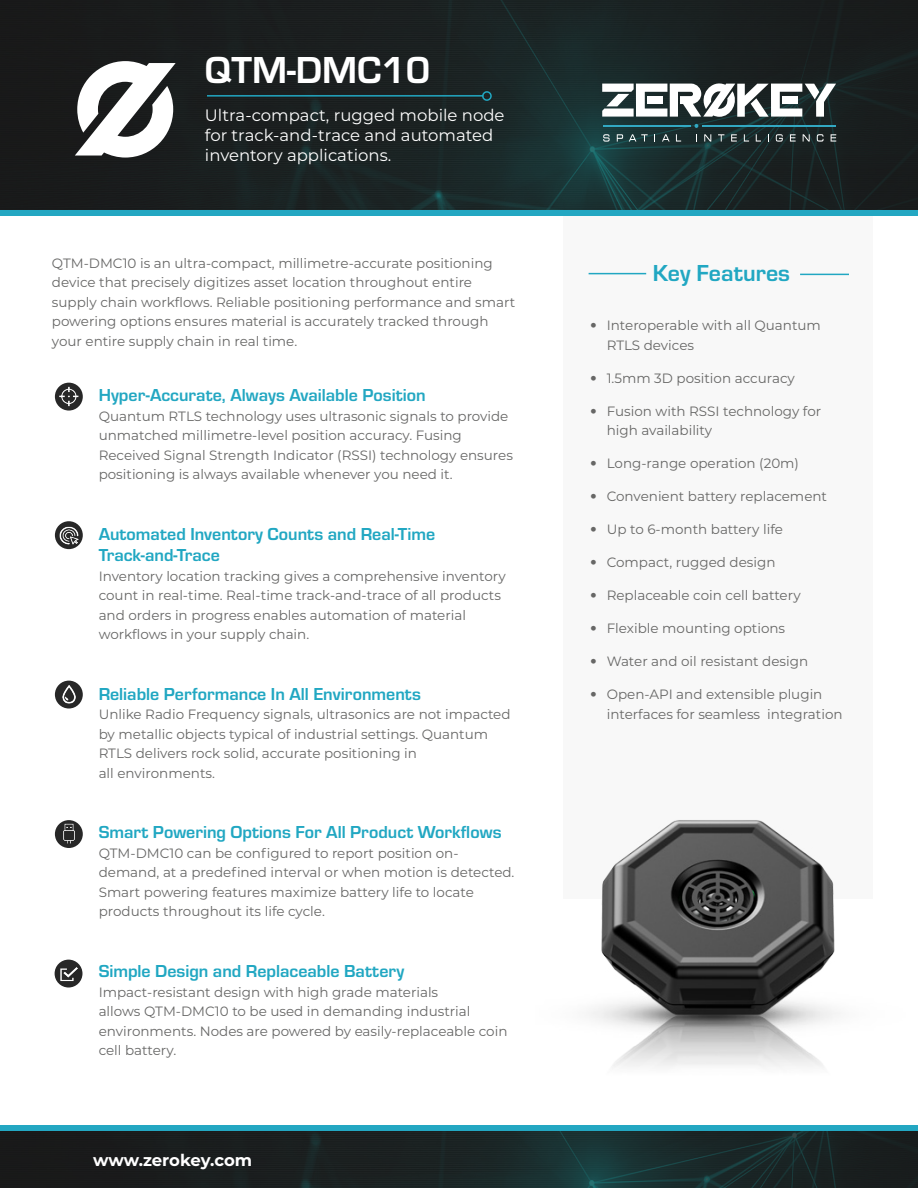
<style>
.page{position:relative;width:918px;height:1188px;background:#fff}
.page>*{position:absolute;margin:0;border:0;box-sizing:border-box;transform-origin:0 0}
.t1{font:700 39px "Eurostile";color:#fff}
.t2{font:700 24px "Eurostile";color:#21a7c2}
.t3{font:700 18px "Eurostile";color:#21a7c2}
.t4{font:700 18px "Eurostile";color:#23a7c2}
.t5{font:16.5px/19.8px "Montserrat";color:#fff}
.t6{font:700 16.5px "Montserrat";letter-spacing:-.01em;color:#fff}
.t7{font:13.5px/19.5px "Montserrat";color:#676766}
.s1{font-family:"Avenir LT Std"}
</style>
<div class="page">
<img style="left:0;top:1130px;width:918px;height:58px">
<img style="left:0;top:0;width:918px;height:210px">
<div style="left:563px;top:202px;width:310px;height:697px;background:#f8f8f8"></div>
<svg style="left:55px;top:383px;width:28px;height:28px"></svg>
<img style="left:57px;top:384px;width:24px;height:24px">
<div style="left:55px;top:960px;width:27px;height:28px;background:#272727;border-radius:50%"></div>
<img style="left:58px;top:963px;width:21px;height:22px">
<div style="left:55px;top:521px;width:28px;height:28px;background:#272727;border-radius:50%"></div>
<img style="left:58px;top:524px;width:22px;height:23px">
<div style="left:55px;top:681px;width:28px;height:28px;background:#272727;border-radius:50%"></div>
<img style="left:59px;top:684px;width:20px;height:20px">
<svg style="left:55px;top:820px;width:28px;height:28px"></svg>
<img style="left:57px;top:822px;width:23px;height:23px">
<hr style="left:589px;top:273px;width:57px;height:1px;background:#21a7c2">
<hr style="left:800px;top:274px;width:49px;height:1px;background:#21a7c2">
<svg style="left:75px;top:61px;width:101px;height:97px"></svg>
<hr style="left:207px;top:95px;width:276px;height:2px;background:#21a7c2">
<div style="left:482px;top:91px;width:10px;height:10px;border:2px solid #21a7c2;border-radius:50%"></div>
<div style="left:0;top:210px;width:918px;height:5px;background:#23a7c2"></div>
<div style="left:0;top:1125px;width:918px;height:5px;background:#23a7c2"></div>
<img style="left:588px;top:820px;width:252px;height:247px">
<svg style="left:695px;top:124px;width:3px;height:4px"></svg>
<hr style="left:603px;top:125px;width:88px;height:1px;background:#32a8c2">
<hr style="left:702px;top:125px;width:134px;height:1px;background:#32a8c2">
<svg style="left:603px;top:134px;width:7px;height:8px"></svg>
<svg style="left:617px;top:134px;width:6px;height:8px"></svg>
<svg style="left:629px;top:134px;width:19px;height:8px"></svg>
<svg style="left:662px;top:134px;width:8px;height:8px"></svg>
<svg style="left:676px;top:134px;width:5px;height:8px"></svg>
<svg style="left:704px;top:134px;width:7px;height:8px"></svg>
<svg style="left:718px;top:134px;width:6px;height:8px"></svg>
<svg style="left:731px;top:134px;width:6px;height:8px"></svg>
<svg style="left:744px;top:134px;width:5px;height:8px"></svg>
<svg style="left:756px;top:134px;width:5px;height:8px"></svg>
<svg style="left:776px;top:134px;width:7px;height:8px"></svg>
<svg style="left:790px;top:134px;width:6px;height:8px"></svg>
<svg style="left:803px;top:134px;width:7px;height:8px"></svg>
<svg style="left:817px;top:134px;width:7px;height:8px"></svg>
<svg style="left:831px;top:134px;width:5px;height:8px"></svg>
<svg style="left:602px;top:83px;width:234px;height:34px"></svg>
<p class="t1" style="left:205px;top:42px;width:227px">QTM-DMC10</p>
<p class="t5" style="left:205px;top:105px;width:301px">Ultra-compact, rugged mobile node for track-and-trace and automated inventory applications.</p>
<p class="t7" style="left:52px;top:253px;width:465px">QTM-DMC10 is an ultra-compact, millimetre-accurate positioning device that precisely digitizes asset location throughout entire supply chain workflows. Reliable positioning performance and smart powering options ensures material is accurately tracked through your entire supply chain in real time.</p>
<p class="t2" style="left:653px;top:256px;width:139px">Key Features</p>
<p class="t7" style="left:607px;top:315px;width:216px;text-indent:-16px"><span class="s1">•</span> Interoperable with all Quantum<br>RTLS devices</p>
<p class="t7" style="left:590px;top:368px;width:206px"><span class="s1">•</span> 1.5mm 3D position accuracy</p>
<p class="t7" style="left:607px;top:401px;width:216px;text-indent:-16px"><span class="s1">•</span> Fusion with RSSI technology for high availability</p>
<p class="t7" style="left:590px;top:453px;width:210px"><span class="s1">•</span> Long-range operation (20m)</p>
<p class="t7" style="left:590px;top:486px;width:238px"><span class="s1">•</span> Convenient battery replacement</p>
<p class="t7" style="left:590px;top:519px;width:194px"><span class="s1">•</span> Up to 6-month battery life</p>
<p class="t7" style="left:590px;top:552px;width:187px"><span class="s1">•</span> Compact, rugged design</p>
<p class="t7" style="left:590px;top:585px;width:212px"><span class="s1">•</span> Replaceable coin cell battery</p>
<p class="t7" style="left:590px;top:618px;width:196px"><span class="s1">•</span> Flexible mounting options</p>
<p class="t7" style="left:590px;top:651px;width:219px"><span class="s1">•</span> Water and oil resistant design</p>
<p class="t7" style="left:607px;top:684px;width:237px;text-indent:-16px"><span class="s1">•</span> Open-API and extensible plugin interfaces for seamless integration</p>
<p class="t4" style="left:99px;top:382px;width:328px">Hyper-Accurate, Always Available Position</p>
<p class="t7" style="left:99px;top:406px;width:416px">Quantum RTLS technology uses ultrasonic signals to provide unmatched millimetre-level position accuracy. Fusing Received Signal Strength Indicator (RSSI) technology ensures positioning is always available whenever you need it.</p>
<p class="t3" style="left:99px;top:521px;width:338px">Automated Inventory Counts and Real-Time</p>
<p class="t3" style="left:99px;top:542px;width:123px">Track-and-Trace</p>
<p class="t7" style="left:99px;top:566px;width:409px">Inventory location tracking gives a comprehensive inventory count in real-time. Real-time track-and-trace of all products and orders in progress enables automation of material workflows in your supply chain.</p>
<p class="t3" style="left:99px;top:681px;width:324px">Reliable Performance In All Environments</p>
<p class="t7" style="left:99px;top:704px;width:413px">Unlike Radio Frequency signals, ultrasonics are not impacted by metallic objects typical of industrial settings. Quantum<br>RTLS delivers rock solid, accurate positioning in</p>
<p class="t7" style="left:99px;top:763px;width:118px">all environments.</p>
<p class="t3" style="left:99px;top:820px;width:404px">Smart Powering Options For All Product Workflows</p>
<p class="t7" style="left:99px;top:843px;width:417px">QTM-DMC10 can be configured to report position on&shy;demand, at a predefined interval or when motion is detected.<br>Smart powering features maximize battery life to locate products throughout its life cycle.</p>
<p class="t3" style="left:99px;top:958px;width:307px">Simple Design and Replaceable Battery</p>
<p class="t7" style="left:99px;top:982px;width:410px">Impact-resistant design with high grade materials<br>allows QTM-DMC10 to be used in demanding industrial environments. Nodes are powered by easily-replaceable coin cell battery.</p>
<p class="t6" style="left:93px;top:1148px;width:160px">www.zerokey.com</p>
</div>
